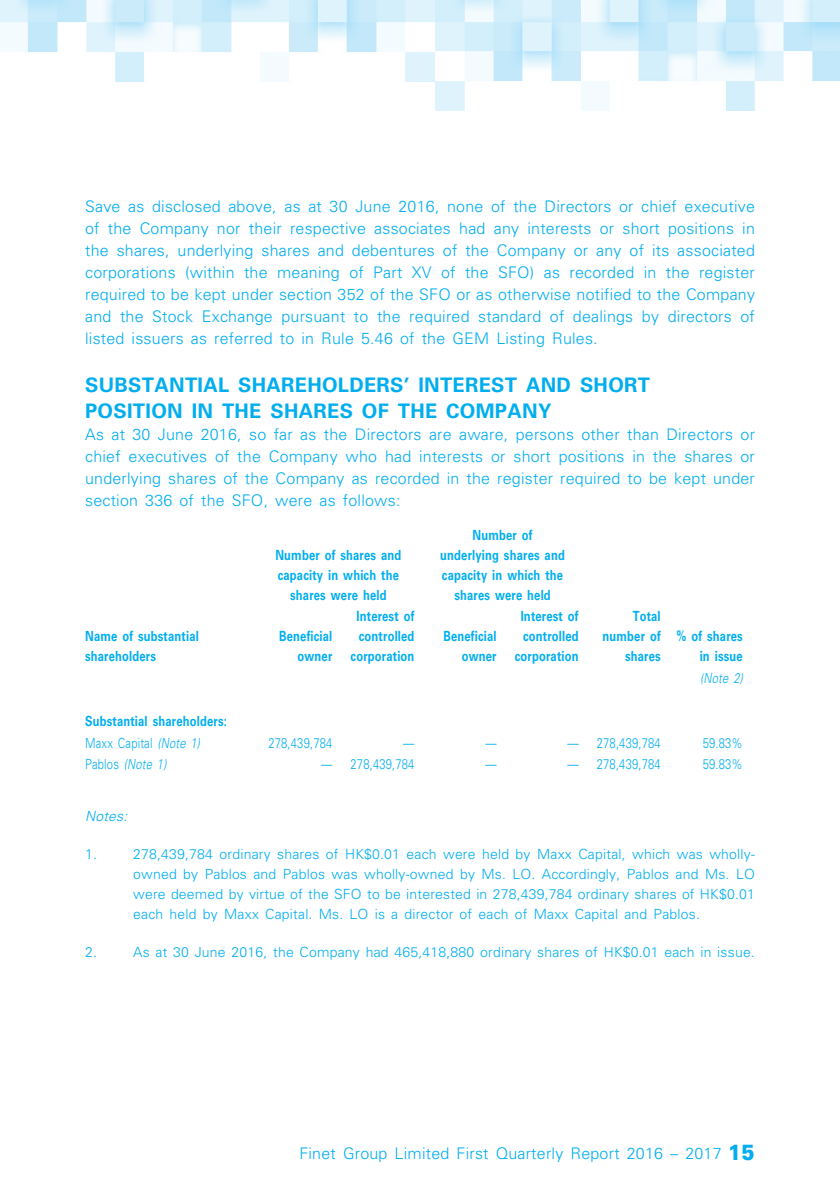
<style>
.page{position:relative;width:840px;height:1191px;background:#fff}
.page>*{position:absolute;margin:0;border:0;box-sizing:border-box;transform-origin:0 0}
._03_H1{font:700 20px/26px "Univers LT Std";letter-spacing:.015em;color:#00aeef}
._11_P0{font:300 16px/22px "Univers LT Std";letter-spacing:.015em;color:#00aeef;text-align:justify}
._21_IN0__Note{font:300 14px/20px "Univers LT Std";letter-spacing:.015em;color:#00aeef;text-align:justify}
._02_Note_Text{font:700 14px/20px "Univers LT Std";letter-spacing:.015em;color:#00aeef;text-align:center;scale:.8 1}
._02_Note_Text-2{font:300 14px "Univers LT Std";letter-spacing:.015em;color:#00aeef;scale:.8 1}
._29_Table_Stub__Note{font:700 14px "Univers LT Std";letter-spacing:.015em;color:#00aeef;scale:.8 1}
._29_Table_Stub__Note-2{font:300 14px "Univers LT Std";letter-spacing:.015em;color:#00aeef;scale:.8 1}
._29_Table_Stub__Note-3{font:italic 300 14px "Univers LT Std";color:#00aeef;scale:.8 1}
._02_Note_Text-3{font:italic 300 14px "Univers LT Std";color:#00aeef;scale:.8 1}
._25_P0__Note{font:italic 300 14px "Univers LT Std";letter-spacing:.015em;color:#00aeef}
.s1{font-style:italic}
.s2{font-style:normal}
.s3{font-weight:900;font-size:22px}
</style>
<div class="page">
<img style="left:0;top:0;width:839px;height:110px">
<p class="_11_P0" style="left:85px;top:195px;width:671px">Save as disclosed above, as at 30 June 2016, none of the Directors or chief executive of the Company nor their respective associates had any interests or short positions in the shares, underlying shares and debentures of the Company or any of its associated corporations (within the meaning of Part XV of the SFO) as recorded in the register required to be kept under section 352 of the SFO or as otherwise notified to the Company and the Stock Exchange pursuant to the required standard of dealings by directors of listed issuers as referred to in Rule 5.46 of the GEM Listing Rules.</p>
<p class="_03_H1" style="left:85px;top:372px;width:566px">SUBSTANTIAL SHAREHOLDERS’ INTEREST AND SHORT<br>POSITION IN THE SHARES OF THE COMPANY</p>
<p class="_11_P0" style="left:85px;top:423px;width:671px">As at 30 June 2016, so far as the Directors are aware, persons other than Directors or chief executives of the Company who had interests or short positions in the shares or underlying shares of the Company as recorded in the register required to be kept under section 336 of the SFO, were as follows:</p>
<p class="_02_Note_Text" style="left:275px;top:545px;width:159px">Number of shares and capacity in which the shares were held</p>
<p class="_02_Note_Text" style="left:85px;top:626px;width:144px;text-align:left">Name of substantial shareholders</p>
<p class="_02_Note_Text" style="left:279px;top:626px;width:68px;text-align:right">Beneficial owner</p>
<p class="_02_Note_Text" style="left:350px;top:606px;width:81px">Interest of controlled corporation</p>
<p class="_02_Note_Text" style="left:440px;top:525px;width:157px">Number of<br>underlying shares and capacity in which the shares were held</p>
<p class="_02_Note_Text" style="left:443px;top:626px;width:68px;text-align:right">Beneficial owner</p>
<p class="_02_Note_Text" style="left:514px;top:606px;width:81px">Interest of controlled corporation</p>
<p class="_02_Note_Text" style="left:602px;top:606px;width:74px;text-align:right">Total number of shares</p>
<p class="_02_Note_Text" style="left:676px;top:626px;width:84px;text-align:right">% of shares in issue</p>
<p class="_02_Note_Text-3" style="left:700px;top:669px;width:55px">(Note 2)</p>
<p class="_29_Table_Stub__Note" style="left:85px;top:713px;width:179px">Substantial shareholders:</p>
<p class="_29_Table_Stub__Note-2" style="left:85px;top:734px;width:145px">Maxx Capital <span class="s1">(Note 1)</span></p>
<p class="_02_Note_Text-2" style="left:268px;top:734px;width:81px">278,439,784</p>
<p class="_02_Note_Text-2" style="left:403px;top:734px;width:15px">—</p>
<p class="_02_Note_Text-2" style="left:485px;top:734px;width:15px">—</p>
<p class="_02_Note_Text-2" style="left:567px;top:734px;width:15px">—</p>
<p class="_02_Note_Text-2" style="left:596px;top:734px;width:81px">278,439,784</p>
<p class="_02_Note_Text-2" style="left:702px;top:734px;width:52px">59.83%</p>
<p class="_29_Table_Stub__Note-3" style="left:85px;top:756px;width:103px"><span class="s2">Pablos</span> (Note 1)</p>
<p class="_02_Note_Text-2" style="left:321px;top:756px;width:15px">—</p>
<p class="_02_Note_Text-2" style="left:350px;top:756px;width:81px">278,439,784</p>
<p class="_02_Note_Text-2" style="left:485px;top:756px;width:15px">—</p>
<p class="_02_Note_Text-2" style="left:567px;top:756px;width:15px">—</p>
<p class="_02_Note_Text-2" style="left:596px;top:756px;width:81px">278,439,784</p>
<p class="_02_Note_Text-2" style="left:702px;top:756px;width:52px">59.83%</p>
<p class="_25_P0__Note" style="left:85px;top:808px;width:44px">Notes:</p>
<p class="_21_IN0__Note" style="left:85px;top:844px;width:13px">1.</p>
<p class="_21_IN0__Note" style="left:133px;top:844px;width:623px">278,439,784 ordinary shares of HK$0.01 each were held by Maxx Capital, which was wholly&shy;owned by Pablos and Pablos was wholly-owned by Ms. LO. Accordingly, Pablos and Ms. LO were deemed by virtue of the SFO to be interested in 278,439,784 ordinary shares of HK$0.01 each held by Maxx Capital. Ms. LO is a director of each of Maxx Capital and Pablos.</p>
<p class="_21_IN0__Note" style="left:85px;top:942px;width:13px">2.</p>
<p class="_21_IN0__Note" style="left:133px;top:942px;width:622px">As at 30 June 2016, the Company had 465,418,880 ordinary shares of HK$0.01 each in issue.</p>
<p class="_11_P0" style="left:299px;top:1142px;width:456px">Finet Group Limited First Quarterly Report 2016 – 2017 <span class="s3">15</span></p>
</div>
